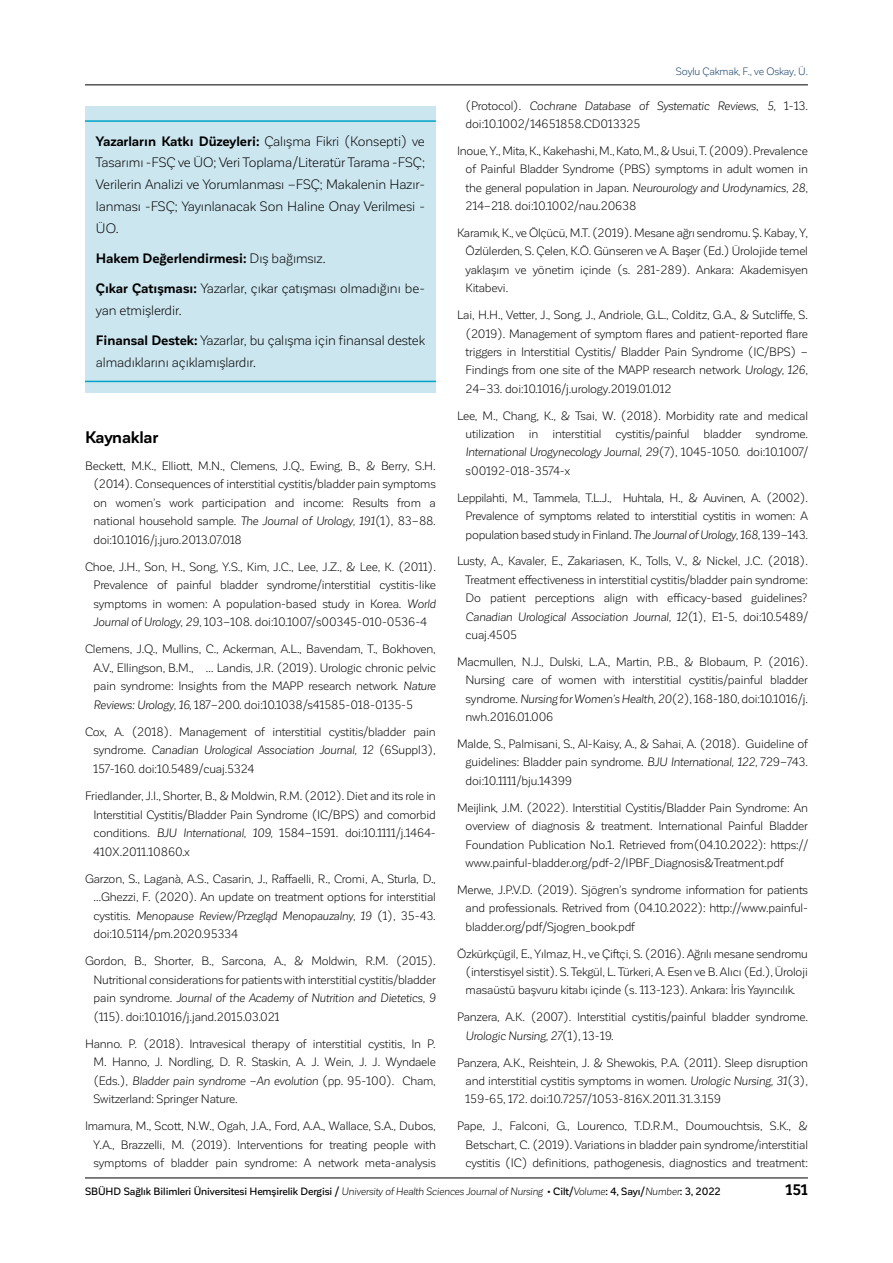
<style>
.page{position:relative;width:893px;height:1263px;background:#fff}
.page>*{position:absolute;margin:0;border:0;box-sizing:border-box;transform-origin:0 0}
.t1{font:700 16.5px "Corporative Sans";letter-spacing:-.015em;color:#000}
.t2{font:700 15px "Corporative Sans";color:#000}
.t3{font:13.5px/21.8px "Corporative Sans";letter-spacing:-.01em;color:#000}
.t4{font:700 13.5px "Corporative Sans";letter-spacing:-.005em;color:#000}
.t5{font:12px/18.5px "Corporative Sans";letter-spacing:-.015em;color:#000;text-align:justify}
.t6{font:500 10.5px "Corporative Sans";letter-spacing:-.01em;color:#000}
.t7{font:10.5px "Corporative Sans";letter-spacing:-.015em;color:#123d65}
.s1{font-weight:700}
.s2{font-weight:400}
.s3{font-style:italic}
.s4{font-weight:400;font-style:italic}
</style>
<div class="page">
<hr style="left:85px;top:85px;width:723px;height:1px;background:#000">
<hr style="left:85px;top:1178px;width:723px;height:1px;background:#000">
<div style="left:85px;top:106px;width:351px;height:287px;background:#cce6ef"></div>
<hr style="left:85px;top:120px;width:351px;height:2px;background:#00a2c7">
<hr style="left:85px;top:381px;width:351px;height:1px;background:#00a2c7">
<p class="t3" style="left:96px;top:130px;width:331px;text-align:justify"><span class="s1">Yazarların Katkı Düzeyleri:</span> Çalışma Fikri (Konsepti) ve Tasarımı -FSÇ ve ÜO; Veri Toplama/Literatür Tarama -FSÇ; Verilerin Analizi ve Yorumlanması –FSÇ; Makalenin Hazır&shy;lanması -FSÇ; Yayınlanacak Son Haline Onay Verilmesi - ÜO.</p>
<p class="t4" style="left:96px;top:251px;width:231px">Hakem Değerlendirmesi: <span class="s2">Dış bağımsız.</span></p>
<p class="t3" style="left:96px;top:278px;width:330px"><span class="s1">Çıkar Çatışması:</span> Yazarlar, çıkar çatışması olmadığını be&shy;yan etmişlerdir.</p>
<p class="t3" style="left:96px;top:330px;width:330px"><span class="s1">Finansal Destek:</span> Yazarlar, bu çalışma için finansal destek almadıklarını açıklamışlardır.</p>
<h1 class="t1" style="left:85px;top:428px;width:75px">Kaynaklar</h1>
<p class="t5" style="left:94px;top:456px;width:344px;text-indent:-9px">Beckett, M.K., Elliott, M.N., Clemens, J.Q., Ewing, B., &amp; Berry, S.H. (2014). Consequences of interstitial cystitis/bladder pain symptoms on women’s work participation and income: Results from a national household sample. <span class="s3">The Journal of Urology, 191</span>(1), 83–88. doi:10.1016/j.juro.2013.07.018</p>
<p class="t5" style="left:94px;top:557px;width:344px;text-indent:-9px">Choe, J.H., Son, H., Song, Y.S., Kim, J.C., Lee, J.Z., &amp; Lee, K. (2011).<br>Prevalence of painful bladder syndrome/interstitial cystitis-like symptoms in women: A population-based study in Korea. <span class="s3">World Journal of Urology, 29</span>, 103–108. doi:10.1007/s00345-010-0536-4</p>
<p class="t5" style="left:94px;top:640px;width:344px;text-indent:-9px">Clemens, J.Q., Mullins, C., Ackerman, A.L., Bavendam, T., Bokhoven, A.V., Ellingson, B.M., … Landis, J.R. (2019). Urologic chronic pelvic pain syndrome: Insights from the MAPP research network. <span class="s3">Nature Reviews: Urology, 16,</span> 187–200. doi:10.1038/s41585-018-0135-5</p>
<p class="t5" style="left:94px;top:723px;width:344px;text-indent:-9px">Cox, A. (2018). Management of interstitial cystitis/bladder pain syndrome. <span class="s3">Canadian Urological Association Journal, 12</span> (6Suppl3), 157-160. doi:10.5489/cuaj.5324</p>
<p class="t5" style="left:94px;top:787px;width:344px;text-indent:-9px">Friedlander, J.I., Shorter, B., &amp; Moldwin, R.M. (2012). Diet and its role in Interstitial Cystitis/Bladder Pain Syndrome (IC/BPS) and comorbid conditions. <span class="s3">BJU International, 109,</span> 1584–1591. doi:10.1111/j.1464- 410X.2011.10860.x</p>
<p class="t5" style="left:94px;top:869px;width:344px;text-indent:-9px">Garzon, S., Laganà, A.S., Casarin, J., Raffaelli, R., Cromi, A., Sturla, D., …Ghezzi, F. (2020). An update on treatment options for interstitial cystitis. <span class="s3">Menopause Review/Przegląd Menopauzalny, 19</span> (1), 35-43. doi:10.5114/pm.2020.95334</p>
<p class="t5" style="left:94px;top:952px;width:344px;text-indent:-9px">Gordon, B., Shorter, B., Sarcona, A., &amp; Moldwin, R.M. (2015).<br>Nutritional considerations for patients with interstitial cystitis/bladder pain syndrome. <span class="s3">Journal of the Academy of Nutrition and Dietetics, 9 </span>(115). doi:10.1016/j.jand.2015.03.021</p>
<p class="t5" style="left:94px;top:1034px;width:344px;text-indent:-9px">Hanno. P. (2018). Intravesical therapy of interstitial cystitis, In P.<br>M. Hanno, J. Nordling, D. R. Staskin, A. J. Wein, J. J. Wyndaele (Eds.), <span class="s3">Bladder pain syndrome –An evolution</span> (pp. 95-100). Cham, Switzerland: Springer Nature.</p>
<p class="t5" style="left:94px;top:1117px;width:344px;text-indent:-9px">Imamura, M., Scott, N.W., Ogah, J.A., Ford, A.A., Wallace, S.A., Dubos, Y.A., Brazzelli, M. (2019). Interventions for treating people with symptoms of bladder pain syndrome: A network meta-analysis</p>
<p class="t7" style="left:676px;top:66px;width:134px">Soylu Çakmak, F., ve Oskay, Ü.</p>
<p class="t5" style="left:466px;top:96px;width:344px">(Protocol). <span class="s3">Cochrane Database of Systematic Reviews</span>, <span class="s3">5,</span> 1-13. doi:10.1002/14651858.CD013325</p>
<p class="t5" style="left:466px;top:142px;width:344px;text-indent:-9px">Inoue, Y., Mita, K., Kakehashi, M., Kato, M., &amp; Usui, T. (2009). Prevalence of Painful Bladder Syndrome (PBS) symptoms in adult women in the general population in Japan. <span class="s3">Neurourology and Urodynamics, 28</span>, 214–218. doi:10.1002/nau.20638</p>
<p class="t5" style="left:466px;top:224px;width:344px;text-indent:-9px">Karamık, K., ve Ölçücü, M.T. (2019). Mesane ağrı sendromu. Ş. Kabay, Y, Özlülerden, S. Çelen, K.Ö. Günseren ve A. Başer (Ed.) Ürolojide temel yaklaşım ve yönetim içinde (s. 281-289). Ankara: Akademisyen Kitabevi.</p>
<p class="t5" style="left:466px;top:306px;width:344px;text-indent:-9px">Lai, H.H., Vetter, J., Song, J., Andriole, G.L., Colditz, G.A., &amp; Sutcliffe, S. (2019). Management of symptom flares and patient-reported flare triggers in Interstitial Cystitis/ Bladder Pain Syndrome (IC/BPS) – Findings from one site of the MAPP research network. <span class="s3">Urology, 126</span>, 24–33. doi:10.1016/j.urology.2019.01.012</p>
<p class="t5" style="left:466px;top:406px;width:344px;text-indent:-9px">Lee, M., Chang, K., &amp; Tsai, W. (2018). Morbidity rate and medical utilization in interstitial cystitis/painful bladder syndrome.<br><span class="s3">International Urogynecology Journal</span>, <span class="s3">29</span>(7), 1045-1050. doi:10.1007/ s00192-018-3574-x</p>
<p class="t5" style="left:466px;top:488px;width:344px;text-indent:-9px">Leppilahti, M., Tammela, T.L.J., Huhtala, H., &amp; Auvinen, A. (2002).<br>Prevalence of symptoms related to interstitial cystitis in women: A population based study in Finland. <span class="s3">The Journal of Urology</span>, <span class="s3">168</span>, 139–143.</p>
<p class="t5" style="left:466px;top:552px;width:344px;text-indent:-9px">Lusty, A., Kavaler, E., Zakariasen, K., Tolls, V., &amp; Nickel, J.C. (2018).<br>Treatment effectiveness in interstitial cystitis/bladder pain syndrome:<br>Do patient perceptions align with efficacy-based guidelines?<br><span class="s3">Canadian Urological Association Journal, 12</span>(1), E1-5, doi:10.5489/ cuaj.4505</p>
<p class="t5" style="left:466px;top:653px;width:344px;text-indent:-9px">Macmullen, N.J., Dulski, L.A., Martin, P.B., &amp; Blobaum, P. (2016).<br>Nursing care of women with interstitial cystitis/painful bladder syndrome. <span class="s3">Nursing for Women’s Health, 20</span>(2), 168-180, doi:10.1016/j. nwh.2016.01.006</p>
<p class="t5" style="left:466px;top:735px;width:344px;text-indent:-9px">Malde, S., Palmisani, S., Al-Kaisy, A., &amp; Sahai, A. (2018). Guideline of guidelines: Bladder pain syndrome. <span class="s3">BJU International, 122,</span> 729–743. doi:10.1111/bju.14399</p>
<p class="t5" style="left:466px;top:798px;width:344px;text-indent:-9px">Meijlink, J.M. (2022). Interstitial Cystitis/Bladder Pain Syndrome: An overview of diagnosis &amp; treatment. International Painful Bladder Foundation Publication No.1. Retrieved from(04.10.2022): https:// www.painful-bladder.org/pdf-2/IPBF_Diagnosis&amp;Treatment.pdf</p>
<p class="t5" style="left:466px;top:880px;width:344px;text-indent:-9px">Merwe, J.P.V.D. (2019). Sjögren’s syndrome information for patients and professionals. Retrived from (04.10.2022): http://www.painful&shy;bladder.org/pdf/Sjogren_book.pdf</p>
<p class="t5" style="left:466px;top:944px;width:344px;text-indent:-9px">Özkürkçügil, E., Yılmaz, H., ve Çiftçi, S. (2016). Ağrılı mesane sendromu (interstisyel sistit). S. Tekgül, L. Türkeri, A. Esen ve B. Alıcı (Ed.), Üroloji masaüstü başvuru kitabı içinde (s. 113-123). Ankara: İris Yayıncılık.</p>
<p class="t5" style="left:466px;top:1008px;width:344px;text-indent:-9px">Panzera, A.K. (2007). Interstitial cystitis/painful bladder syndrome.<br><span class="s3">Urologic Nursing, 27</span>(1), 13-19.</p>
<p class="t5" style="left:466px;top:1053px;width:344px;text-indent:-9px">Panzera, A.K., Reishtein, J. &amp; Shewokis, P.A. (2011). Sleep disruption and interstitial cystitis symptoms in women. <span class="s3">Urologic Nursing, 31</span>(3), 159-65, 172. doi:10.7257/1053-816X.2011.31.3.159</p>
<p class="t5" style="left:466px;top:1117px;width:344px;text-indent:-9px">Pape, J., Falconi, G., Lourenco, T.D.R.M., Doumouchtsis, S.K., &amp; Betschart, C. (2019). Variations in bladder pain syndrome/interstitial cystitis (IC) definitions, pathogenesis, diagnostics and treatment:</p>
<p class="t6" style="left:85px;top:1186px;width:637px">SBÜHD Sağlık Bilimleri Üniversitesi Hemşirelik Dergisi / <span class="s4">University of Health Sciences Journal of Nursing</span> • Cilt/<span class="s4">Volume</span>: 4, Sayı/<span class="s4">Number</span>: 3, 2022</p>
<p class="t2" style="left:786px;top:1181px;width:24px">151</p>
</div>
